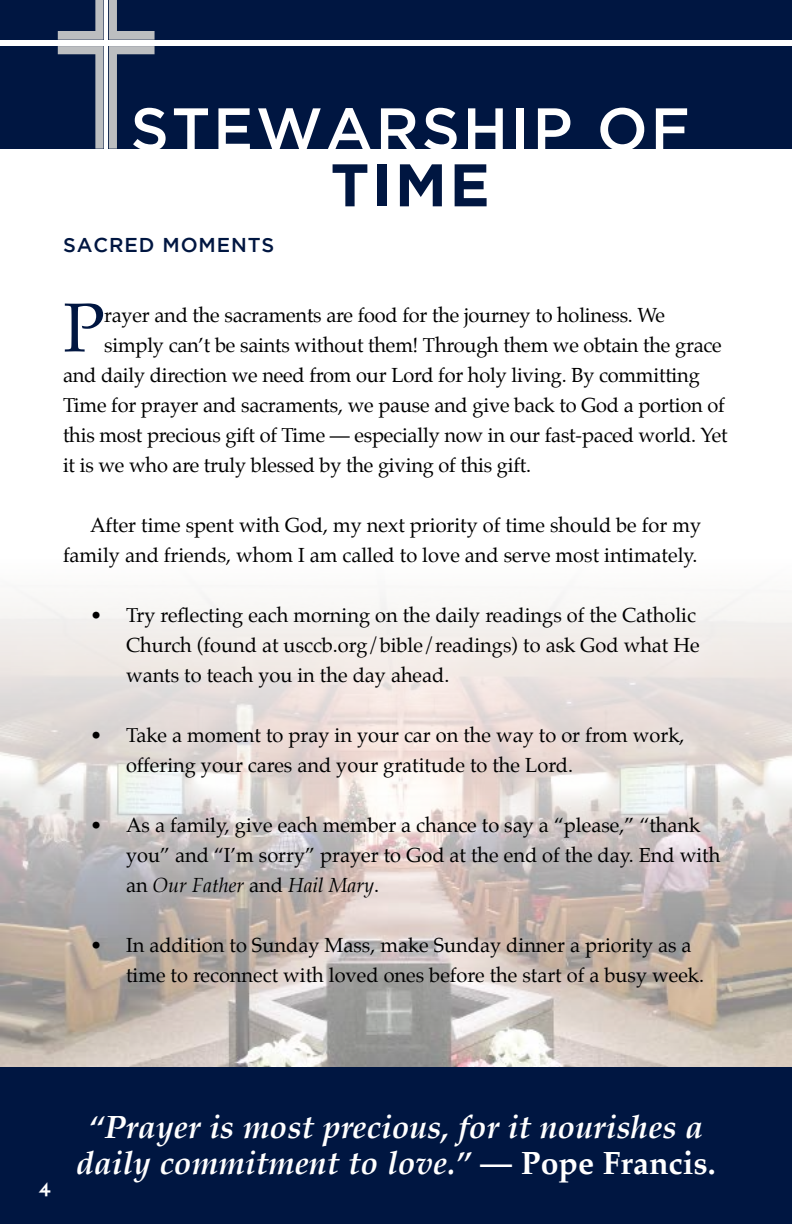
<style>
.page{position:relative;width:792px;height:1224px;background:#fff}
.page>*{position:absolute;margin:0;border:0;box-sizing:border-box;transform-origin:0 0}
.t1{font:69.2px "Palatino";color:#001641}
.t2{font:500 60px "Gotham";letter-spacing:.045em;color:#fff}
.t3{font:700 60px "Gotham";color:#001641}
.t4{font:italic 700 32px/36px "Palatino";color:#fff;text-align:center}
.t5{font:20px/30px "Palatino";color:#000}
.t6{font:500 20px "Gotham";letter-spacing:.045em;color:#001641}
.t7{font:700 20px "Paddington";color:#fff}
.s1{font-style:italic}
.s2{font-style:normal}
</style>
<div class="page">
<div style="left:109px;top:46px;width:683px;height:103px;background:#001641"></div>
<div style="left:109px;top:0;width:683px;height:40px;background:#001641"></div>
<div style="left:0;top:46px;width:104px;height:103px;background:#001641"></div>
<div style="left:0;top:0;width:104px;height:40px;background:#001641"></div>
<svg style="left:58px;top:0;width:45px;height:40px"></svg>
<svg style="left:109px;top:0;width:46px;height:40px"></svg>
<svg style="left:58px;top:46px;width:97px;height:103px"></svg>
<img style="left:0;top:592px;width:792px;height:475px">
<div style="left:0;top:1067px;width:792px;height:157px;background:#001641"></div>
<h2 class="t2" style="left:131px;top:95px;width:561px">STEWARSHIP OF</h2>
<h2 class="t3" style="left:331px;top:150px;width:161px">TIME</h2>
<p class="t6" style="left:63px;top:233px;width:213px">SACRED MOMENTS</p>
<h1 class="t1" style="left:63px;top:270px;width:43px">P</h1>
<p class="t5" style="left:104px;top:300px;width:562px">rayer and the sacraments are food for the journey to holiness. We</p>
<p class="t5" style="left:104px;top:330px;width:619px">simply can’t be saints without them! Through them we obtain the grace</p>
<p class="t5" style="left:63px;top:360px;width:638px">and daily direction we need from our Lord for holy living. By committing</p>
<p class="t5" style="left:63px;top:390px;width:663px">Time for prayer and sacraments, we pause and give back to God a portion of</p>
<p class="t5" style="left:63px;top:420px;width:666px">this most precious gift of Time — especially now in our fast-paced world. Yet</p>
<p class="t5" style="left:63px;top:450px;width:470px">it is we who are truly blessed by the giving of this gift.</p>
<p class="t5" style="left:63px;top:510px;width:640px;text-align:right">After time spent with God, my next priority of time should be for my family and friends, whom I am called to love and serve most intimately.</p>
<p class="t5" style="left:126px;top:600px;width:575px;text-indent:-36px">• Try reflecting each morning on the daily readings of the Catholic<br>Church (found at usccb.org/bible/readings) to ask God what He wants to teach you in the day ahead.</p>
<p class="t5" style="left:126px;top:720px;width:560px;text-indent:-36px">• Take a moment to pray in your car on the way to or from work, offering your cares and your gratitude to the Lord.</p>
<p class="t5" style="left:126px;top:810px;width:596px;text-indent:-36px">• As a family, give each member a chance to say a “please,” “thank you” and “I’m sorry” prayer to God at the end of the day. End with an <span class="s1">Our Father</span> and <span class="s1">Hail Mary</span>.</p>
<p class="t5" style="left:126px;top:930px;width:580px;text-indent:-36px">• In addition to Sunday Mass, make Sunday dinner a priority as a time to reconnect with loved ones before the start of a busy week.</p>
<p class="t7" style="left:39px;top:1181px;width:13px">4</p>
<h3 class="t4" style="left:76px;top:1110px;width:641px">“Prayer is most precious, for it nourishes a daily commitment to love.” <span class="s2">— Pope Francis.</span></h3>
</div>
